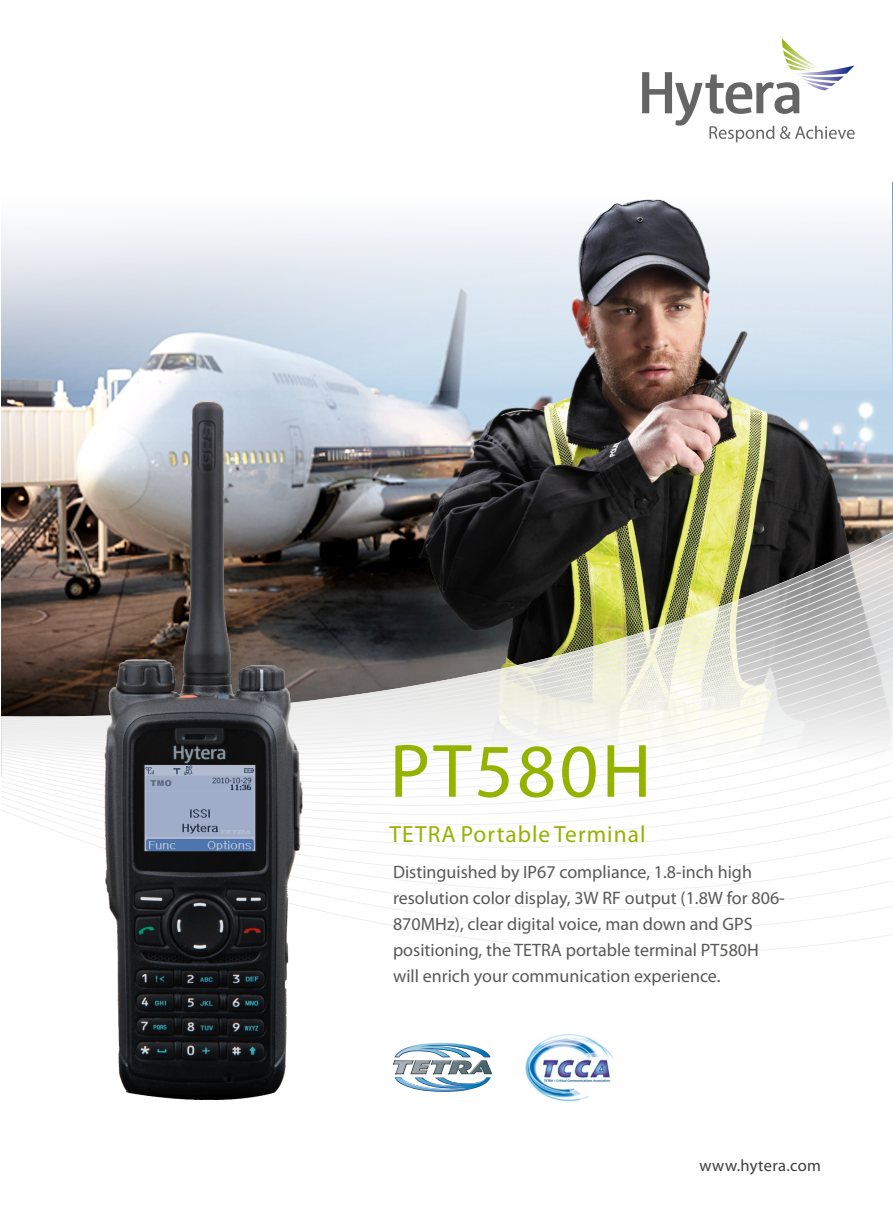
<style>
.page{position:relative;width:893px;height:1212px;background:#fff}
.page>*{position:absolute;margin:0;border:0;box-sizing:border-box;transform-origin:0 0}
.t1{font:76.35px "Myriad Pro";letter-spacing:.04em;color:#94b301}
.t2{font:23.4px "Myriad Pro";letter-spacing:.04em;color:#94b301}
.t3{font:18px/26px "Myriad Pro";color:#595857}
.t4{font:16.5px "Myriad Pro";letter-spacing:.02em;color:#3f3b3a}
</style>
<div class="page">
<img style="left:1px;top:182px;width:892px;height:349px">
<svg style="left:1px;top:182px;width:891px;height:209px"></svg>
<img style="left:419px;top:192px;width:473px;height:339px">
<img style="left:1px;top:532px;width:892px;height:9px">
<img style="left:1px;top:541px;width:892px;height:10px">
<img style="left:1px;top:551px;width:892px;height:10px">
<img style="left:1px;top:561px;width:892px;height:10px">
<img style="left:1px;top:571px;width:892px;height:10px">
<img style="left:1px;top:581px;width:892px;height:11px">
<svg style="left:1px;top:592px;width:892px;height:11px;background:#60604c"></svg>
<svg style="left:1px;top:603px;width:892px;height:12px;background:#696754"></svg>
<svg style="left:1px;top:615px;width:892px;height:12px;background:#706d5d"></svg>
<svg style="left:1px;top:627px;width:892px;height:12px;background:#787669"></svg>
<svg style="left:1px;top:639px;width:892px;height:13px;background:#828178"></svg>
<svg style="left:1px;top:652px;width:892px;height:14px;background:#9a9790"></svg>
<svg style="left:1px;top:666px;width:892px;height:14px;background:#aeaba4"></svg>
<svg style="left:1px;top:680px;width:892px;height:14px;background:#bdbbb5"></svg>
<svg style="left:1px;top:700px;width:892px;height:253px"></svg>
<img style="left:81px;top:402px;width:222px;height:697px">
<div style="left:144px;top:764px;width:112px;height:87px;background:#4f6390;opacity:.44"></div>
<div style="left:144px;top:764px;width:112px;height:88px;border:1px solid #231916"></div>
<svg style="left:642px;top:38px;width:213px;height:104px"></svg>
<svg style="left:393px;top:1042px;width:99px;height:50px"></svg>
<img style="left:525px;top:1034px;width:89px;height:68px">
<h1 class="t1" style="left:390px;top:739px;width:263px">PT580H</h1>
<p class="t2" style="left:390px;top:825px;width:257px">TETRA Portable Terminal</p>
<p class="t3" style="left:393px;top:861px;width:393px">Distinguished by IP67 compliance, 1.8-inch high resolution color display, 3W RF output (1.8W for 806- 870MHz), clear digital voice, man down and GPS positioning, the TETRA portable terminal PT580H will enrich your communication experience.</p>
<p class="t4" style="left:700px;top:1159px;width:123px">www.hytera.com</p>
</div>
